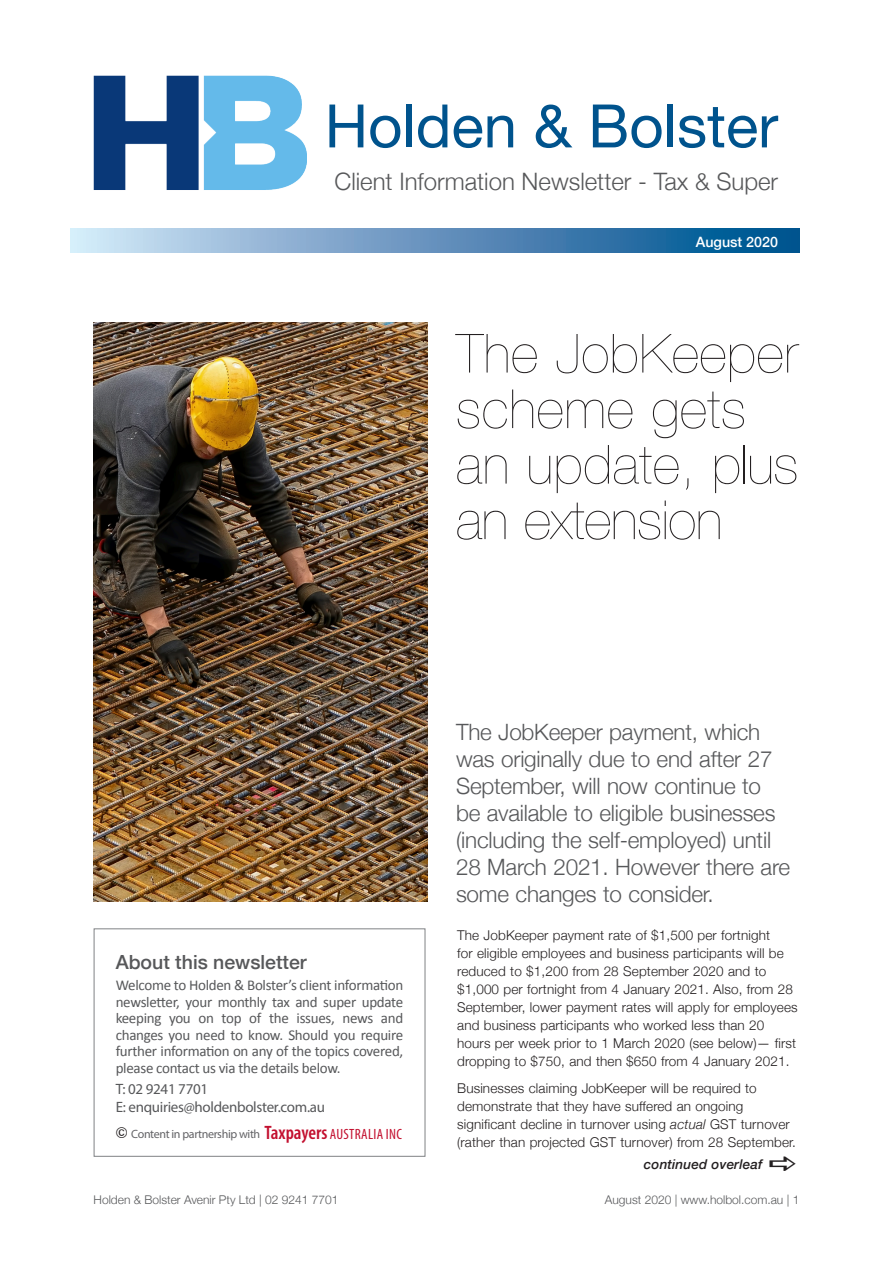
<style>
.page{position:relative;width:893px;height:1263px;background:#fff}
.page>*{position:absolute;margin:0;border:0;box-sizing:border-box;transform-origin:0 0}
.t1{font:60px "Helvetica Neue";color:#00538d}
.t2{font:200 54px/55.5px "Helvetica Neue";letter-spacing:.01em;color:#231f20}
.t3{font:300 24px "Helvetica Neue";color:#57585a}
.t4{font:300 22.5px/27px "Helvetica Neue";letter-spacing:-.01em;color:#57585a}
.t5{font:500 19.5px "Helvetica Neue";color:#57585a}
.t6{font:15px/16.5px "Calibri";letter-spacing:-.02em;color:#57585a;text-align:justify}
.t7{font:15px/18px "Myriad Pro";letter-spacing:-.02em;color:#57585a}
.t8{font:500 14.25px "Helvetica Neue";color:#fff}
.t9{font:300 13.5px/18px "Helvetica Neue";letter-spacing:.01em;color:#231f20}
.t10{font:italic 500 13.5px "Helvetica Neue";letter-spacing:.01em;color:#231f20}
.t11{font:300 12px "Helvetica Neue";color:#57585a}
.t12{font:12px "Myriad Pro";letter-spacing:-.03em;color:#636366}
.s1{font-weight:600;font-stretch:condensed;font-size:19.5px;color:#c3102f}
.s2{font-stretch:condensed;font-size:14.85px;color:#c3102f}
.s3{font-style:italic}
</style>
<div class="page">
<img style="left:94px;top:322px;width:333px;height:579px">
<div style="left:94px;top:928px;width:331px;height:229px;border:1px solid #808285"></div>
<div style="left:71px;top:229px;width:728px;height:23px;background:linear-gradient(to right,#d5e3f6,#004a8a)"></div>
<img style="left:94px;top:75px;width:212px;height:154px">
<h1 class="t1" style="left:325px;top:83px;width:455px">Holden &amp; Bolster</h1>
<h3 class="t3" style="left:334px;top:162px;width:445px">Client Information Newsletter - Tax &amp; Super</h3>
<p class="t8" style="left:696px;top:230px;width:84px">August 2020</p>
<h2 class="t2" style="left:456px;top:324px;width:344px">The JobKeeper scheme gets an update, plus an extension</h2>
<h3 class="t5" style="left:116px;top:947px;width:193px">About this newsletter</h3>
<p class="t6" style="left:116px;top:976px;width:289px">Welcome to Holden &amp; Bolster’s client information newsletter, your monthly tax and super update keeping you on top of the issues, news and changes you need to know. Should you require further information on any of the topics covered, please contact us via the details below.</p>
<p class="t7" style="left:116px;top:1079px;width:211px">T: 02 9241 7701<br>E: enquiries@holdenbolster.com.au</p>
<p class="t12" style="left:131px;top:1126px;width:272px">Content in partnership with <span class="s1">Taxpayers</span> <span class="s2">AUSTRALIA INC</span></p>
<h3 class="t4" style="left:456px;top:716px;width:336px">The JobKeeper payment, which was originally due to end after 27<br>September, will now continue to be available to eligible businesses (including the self-employed) until<br>28 March 2021. However there are some changes to consider.</h3>
<p class="t9" style="left:457px;top:925px;width:342px">The JobKeeper payment rate of $1,500 per fortnight<br>for eligible employees and business participants will be reduced to $1,200 from 28 September 2020 and to $1,000 per fortnight from 4 January 2021. Also, from 28<br>September, lower payment rates will apply for employees and business participants who worked less than 20 hours per week prior to 1 March 2020 (see below)— first dropping to $750, and then $650 from 4 January 2021.</p>
<p class="t9" style="left:457px;top:1078px;width:340px">Businesses claiming JobKeeper will be required to demonstrate that they have suffered an ongoing significant decline in turnover using <span class="s3">actual</span> GST turnover (rather than projected GST turnover) from 28 September.</p>
<p class="t10" style="left:644px;top:1153px;width:120px">continued overleaf</p>
<p class="t11" style="left:94px;top:1190px;width:246px">Holden &amp; Bolster Avenir Pty Ltd | 02 9241 7701</p>
<p class="t11" style="left:605px;top:1190px;width:196px">August 2020 | www.holbol.com.au | 1</p>
</div>
